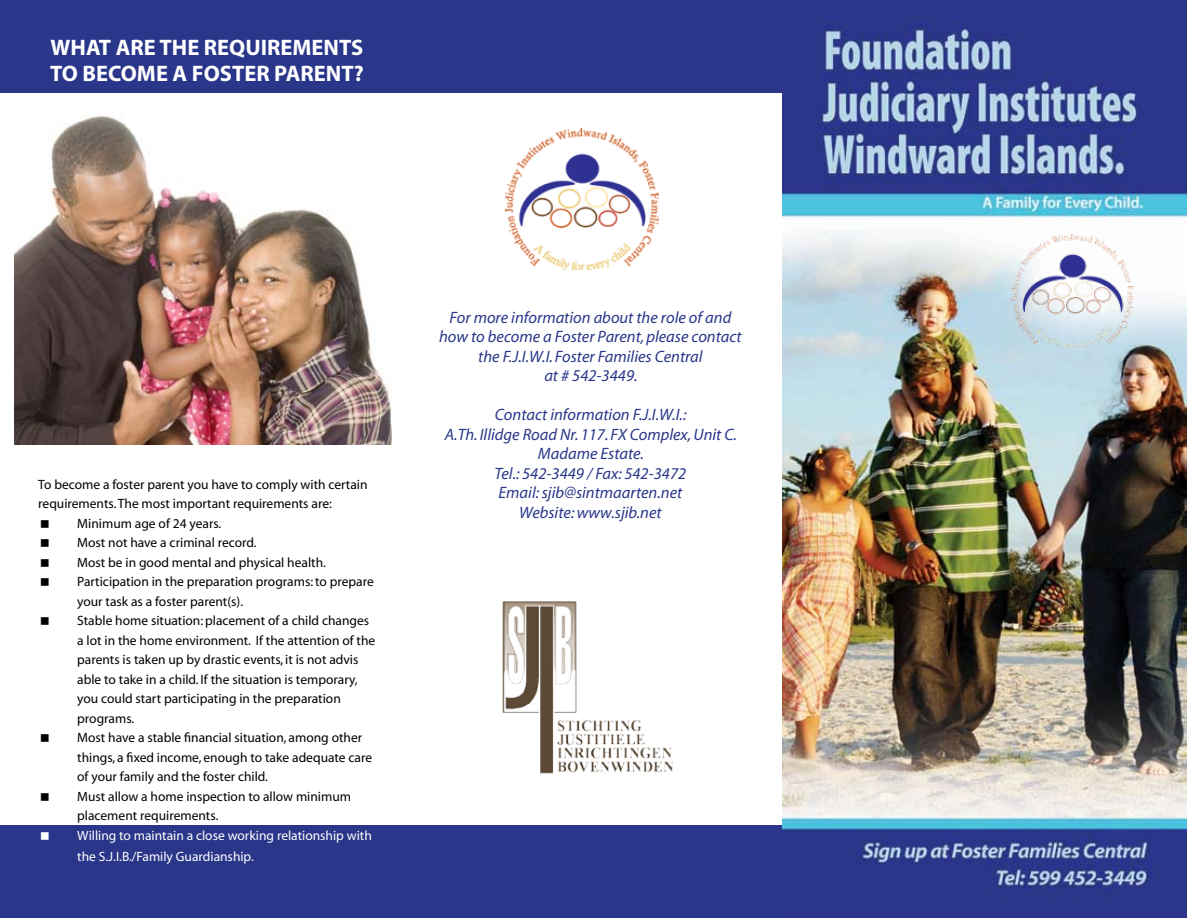
<style>
.page{position:relative;width:1188px;height:918px;background:#fff}
.page>*{position:absolute;margin:0;border:0;box-sizing:border-box;transform-origin:0 0}
.t1{font:700 22.5px/25.5px "Myriad";color:#fff}
.t2{font:italic 16.5px/19.5px "Myriad";color:#293689;text-align:center}
.t3{font:13.5px "Myriad";color:#000}
.t4{font:13.5px/21px "Myriad";color:#fff}
</style>
<div class="page">
<img style="left:14px;top:116px;width:378px;height:329px">
<div style="left:0;top:826px;width:781px;height:92px;background:#293689"></div>
<div style="left:0;top:0;width:781px;height:93px;background:#293689"></div>
<img style="left:783px;top:1px;width:404px;height:916px">
<img style="left:502px;top:601px;width:171px;height:173px">
<img style="left:505px;top:128px;width:153px;height:142px">
<img style="left:1011px;top:233px;width:123px;height:114px">
<h1 class="t1" style="left:50px;top:36px;width:315px">WHAT ARE THE REQUIREMENTS<br>TO BECOME A FOSTER PARENT?</h1>
<p class="t3" style="left:38px;top:478px;width:331px">To become a foster parent you have to comply with certain</p>
<p class="t3" style="left:38px;top:497px;width:295px">requirements. The most important requirements are:</p>
<p class="t3" style="left:77px;top:517px;width:146px">Minimum age of 24 years.</p>
<p class="t3" style="left:77px;top:536px;width:181px">Most not have a criminal record.</p>
<p class="t3" style="left:77px;top:556px;width:250px">Most be in good mental and physical health.</p>
<p class="t3" style="left:77px;top:575px;width:298px">Participation in the preparation programs: to prepare</p>
<p class="t3" style="left:77px;top:595px;width:167px">your task as a foster parent(s).</p>
<p class="t3" style="left:77px;top:614px;width:293px">Stable home situation: placement of a child changes</p>
<p class="t3" style="left:77px;top:634px;width:300px">a lot in the home environment. If the attention of the</p>
<p class="t3" style="left:77px;top:653px;width:283px">parents is taken up by drastic events, it is not advis</p>
<p class="t3" style="left:77px;top:673px;width:282px">able to take in a child. If the situation is temporary,</p>
<p class="t3" style="left:77px;top:692px;width:265px">you could start participating in the preparation</p>
<p class="t3" style="left:77px;top:712px;width:59px">programs.</p>
<p class="t3" style="left:77px;top:731px;width:286px">Most have a stable financial situation, among other</p>
<p class="t3" style="left:77px;top:751px;width:297px">things, a fixed income, enough to take adequate care</p>
<p class="t3" style="left:77px;top:770px;width:192px">of your family and the foster child.</p>
<p class="t3" style="left:77px;top:790px;width:275px">Must allow a home inspection to allow minimum</p>
<p class="t3" style="left:77px;top:809px;width:143px">placement requirements.</p>
<p class="t4" style="left:77px;top:826px;width:296px">Willing to maintain a close working relationship with the S.J.I.B./Family Guardianship.</p>
<p class="t2" style="left:439px;top:308px;width:304px">For more information about the role of and how to become a Foster Parent, please contact the F.J.I.W.I. Foster Families Central<br>at # 542-3449.</p>
<p class="t2" style="left:445px;top:406px;width:294px">Contact information F.J.I.W.I.:<br>A.Th. Illidge Road Nr. 117. FX Complex, Unit C.<br>Madame Estate.<br>Tel.: 542-3449 / Fax: 542-3472<br>Email: sjib@sintmaarten.net<br>Website: www.sjib.net</p>
</div>
